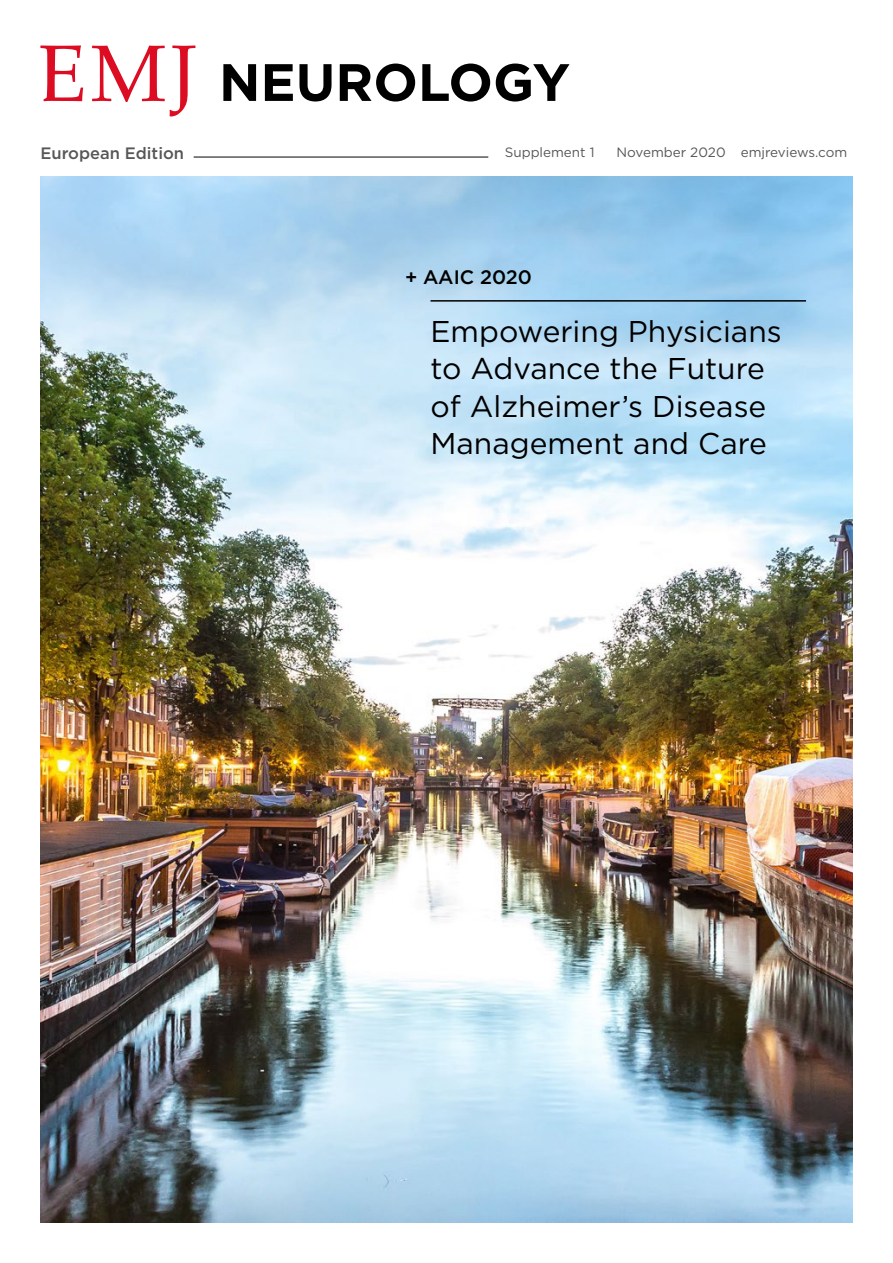
<style>
.page{position:relative;width:893px;height:1263px;background:#fff}
.page>*{position:absolute;margin:0;border:0;box-sizing:border-box;transform-origin:0 0}
.t1{font:700 52.5px "Gotham";color:#000}
.Symposium_Title{font:30px/37.5px "Gotham";color:#000}
.t2{font:500 19.5px "Gotham";color:#000}
.t3{font:500 16.5px "Gotham";color:#575756}
.t4{font:13.5px "Gotham";color:#575756}
</style>
<div class="page">
<img style="left:40px;top:177px;width:813px;height:1045px">
<svg style="left:40px;top:45px;width:155px;height:71px"></svg>
<hr style="left:431px;top:300px;width:375px;height:2px;background:#000">
<hr style="left:194px;top:156px;width:294px;height:2px;background:#575756">
<p class="t3" style="left:40px;top:142px;width:145px">European Edition</p>
<p class="t1" style="left:219px;top:48px;width:353px">NEUROLOGY</p>
<p class="t4" style="left:505px;top:144px;width:91px">Supplement 1</p>
<p class="t4" style="left:616px;top:144px;width:111px">November 2020</p>
<p class="t4" style="left:741px;top:144px;width:108px">emjreviews.com</p>
<p class="t2" style="left:405px;top:264px;width:129px">+ AAIC 2020</p>
<p class="Symposium_Title" style="left:431px;top:312px;width:353px">Empowering Physicians to Advance the Future of Alzheimer’s Disease<br>Management and Care</p>
</div>
